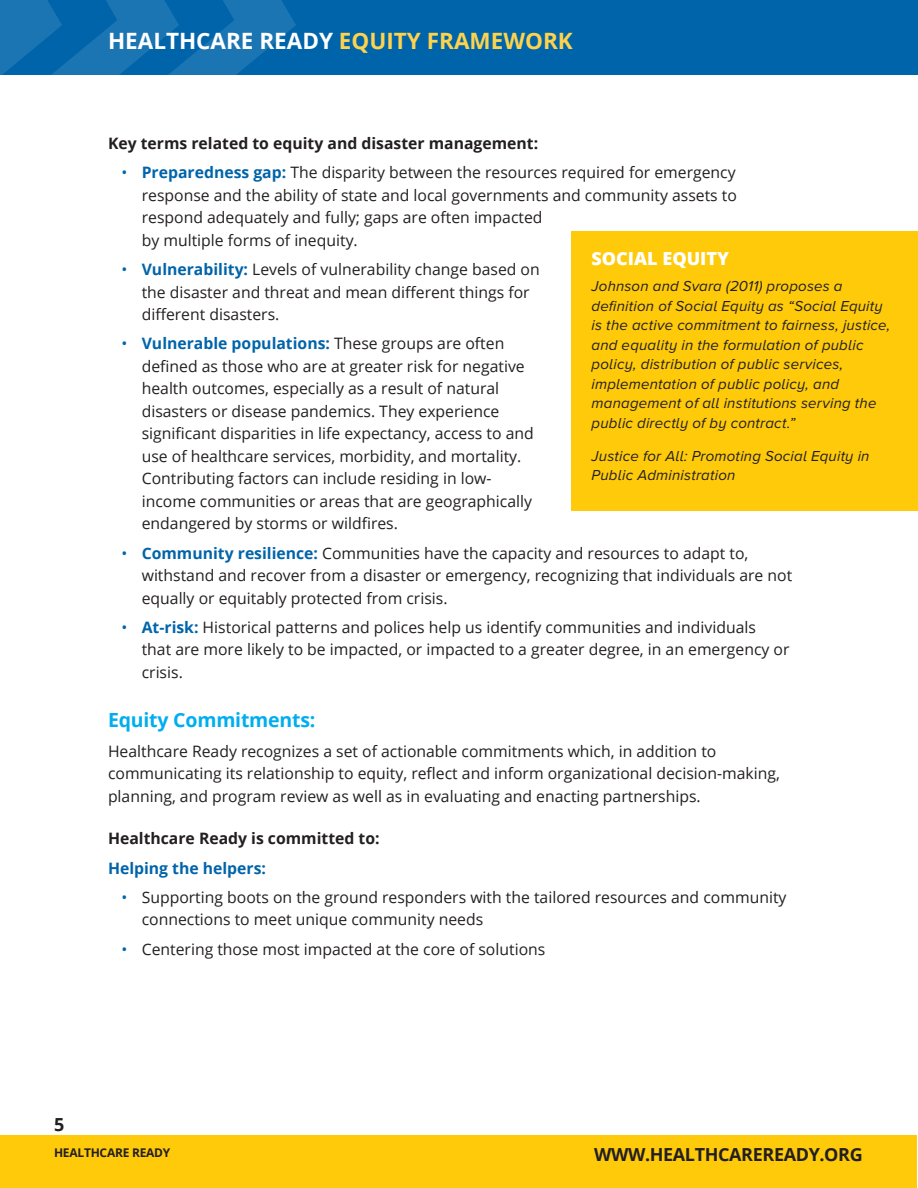
<style>
.page{position:relative;width:918px;height:1188px;background:#fff}
.page>*{position:absolute;margin:0;border:0;box-sizing:border-box;transform-origin:0 0}
.t1{font:700 22.5px "Open Sans";color:#fff}
.t2{font:700 19.5px "Open Sans";letter-spacing:-.01em;color:#00aeef}
.t3{font:700 18px "Open Sans";letter-spacing:-.02em;color:#231f20}
.BODY{font:800 18px "Open Sans";color:#fff}
.BODY-2{font:15.75px/22.5px "Open Sans";color:#231f20}
.BODY-3{font:700 15.75px "Open Sans";color:#231f20}
.BODY-4{font:700 15.75px "Open Sans";color:#0064aa}
.sidebar_story_tellin{font:italic 15px/19.5px "Proxima Nova A";letter-spacing:.015em;color:#231f20}
.t4{font:700 12px "Open Sans";letter-spacing:-.02em;color:#231f20}
.s1{color:#fed34c}
.s2{color:#0064aa}
.s3{font-weight:700;color:#0064aa}
</style>
<div class="page">
<div style="left:1px;top:1136px;width:916px;height:52px;background:#feca0a"></div>
<div style="left:0;top:0;width:918px;height:75px;background:#0064aa"></div>
<svg style="left:0;top:0;width:296px;height:75px"></svg>
<div style="left:571px;top:231px;width:347px;height:280px;background:#feca0a"></div>
<h1 class="t1" style="left:108px;top:25px;width:466px">HEALTHCARE READY <span class="s1">EQUITY FRAMEWORK</span></h1>
<p class="BODY-3" style="left:108px;top:132px;width:432px">Key terms related to equity and disaster management:</p>
<p class="BODY-2" style="left:142px;top:161px;width:597px;text-indent:-20px"><span class="s2">•</span> <span class="s3">Preparedness gap:</span> The disparity between the resources required for emergency response and the ability of state and local governments and community assets to respond adequately and fully; gaps are often impacted<br>by multiple forms of inequity.</p>
<p class="BODY-2" style="left:142px;top:258px;width:400px;text-indent:-20px"><span class="s2">•</span> <span class="s3">Vulnerability:</span> Levels of vulnerability change based on the disaster and threat and mean different things for different disasters.</p>
<p class="BODY-2" style="left:142px;top:332px;width:394px;text-indent:-20px"><span class="s2">•</span> <span class="s3">Vulnerable populations:</span> These groups are often defined as those who are at greater risk for negative health outcomes, especially as a result of natural disasters or disease pandemics. They experience significant disparities in life expectancy, access to and use of healthcare services, morbidity, and mortality.<br>Contributing factors can include residing in low&shy;income communities or areas that are geographically endangered by storms or wildfires.</p>
<p class="BODY-2" style="left:142px;top:541px;width:652px;text-indent:-20px"><span class="s2">•</span> <span class="s3">Community resilience:</span> Communities have the capacity and resources to adapt to, withstand and recover from a disaster or emergency, recognizing that individuals are not equally or equitably protected from crisis.</p>
<p class="BODY-2" style="left:142px;top:616px;width:649px;text-indent:-20px"><span class="s2">•</span> <span class="s3">At-risk:</span> Historical patterns and polices help us identify communities and individuals that are more likely to be impacted, or impacted to a greater degree, in an emergency or crisis.</p>
<h2 class="t2" style="left:108px;top:707px;width:209px">Equity Commitments:</h2>
<p class="BODY-2" style="left:108px;top:739px;width:674px">Healthcare Ready recognizes a set of actionable commitments which, in addition to communicating its relationship to equity, reflect and inform organizational decision-making, planning, and program review as well as in evaluating and enacting partnerships.</p>
<p class="BODY-3" style="left:108px;top:828px;width:273px">Healthcare Ready is committed to:</p>
<p class="BODY-4" style="left:108px;top:857px;width:160px">Helping the helpers:</p>
<p class="BODY-2" style="left:142px;top:886px;width:646px;text-indent:-20px"><span class="s2">•</span> Supporting boots on the ground responders with the tailored resources and community connections to meet unique community needs</p>
<p class="BODY-2" style="left:122px;top:937px;width:425px"><span class="s2">•</span> Centering those most impacted at the core of solutions</p>
<p class="BODY" style="left:592px;top:245px;width:139px">SOCIAL EQUITY</p>
<p class="sidebar_story_tellin" style="left:592px;top:276px;width:300px">Johnson and Svara (2011) proposes a definition of Social Equity as “Social Equity is the active commitment to fairness, justice, and equality in the formulation of public policy, distribution of public services, implementation of public policy, and management of all institutions serving the public directly of by contract.”</p>
<p class="sidebar_story_tellin" style="left:592px;top:445px;width:280px">Justice for All: Promoting Social Equity in<br>Public Administration</p>
<p class="t3" style="left:54px;top:1112px;width:12px">5</p>
<p class="t4" style="left:54px;top:1144px;width:118px">HEALTHCARE READY</p>
<p class="t3" style="left:594px;top:1142px;width:270px">WWW.HEALTHCAREREADY.ORG</p>
</div>
